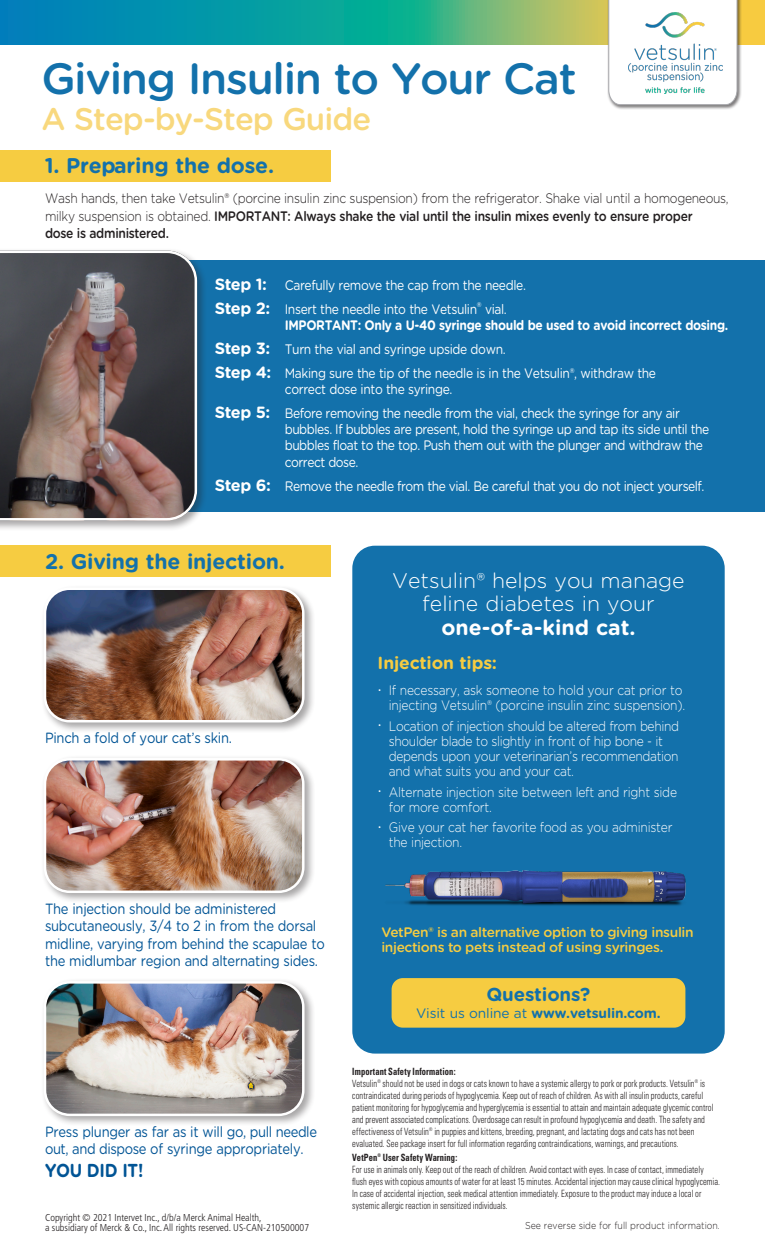
<style>
.page{position:relative;width:765px;height:1260px;background:#fff}
.page>*{position:absolute;margin:0;border:0;box-sizing:border-box;transform-origin:0 0}
.t1{font:500 43.75px "Gotham Rounded";letter-spacing:-.03em;color:#1371ab}
.t2{font:500 31.25px "Gotham Rounded";letter-spacing:-.03em;color:#f8d87d}
.t3{font:300 21.25px/23.8px "Gotham Rounded";color:#fff;text-align:center}
.t4{font:700 21.25px "Gotham Rounded";letter-spacing:-.01em;color:#1371ab}
.t5{font:700 18.75px "Gotham Rounded";letter-spacing:-.01em;color:#1371ab}
.t6{font:700 18.75px "Gotham Rounded";letter-spacing:-.02em;color:#005495;scale:.88 1}
.t7{font:700 17.5px "Gotham Rounded";letter-spacing:-.01em;color:#f6cc41}
.t8{font:14.75px/17.5px "Gotham Rounded";letter-spacing:-.02em;color:#005495;scale:.88 1}
.t9{font:13.75px/16.2px "Gotham Rounded";letter-spacing:-.04em;color:#fff;scale:.88 1}
.t10{font:300 13.75px/15px "Gotham Rounded";letter-spacing:-.02em;color:#fff;scale:.88 1}
.t11{font:300 13.75px/17.5px "Gotham Rounded";letter-spacing:-.025em;color:#231f20;scale:.88 1}
.t12{font:700 13.75px/16.2px "Gotham Rounded";letter-spacing:-.03em;color:#fff;scale:.88 1}
.t13{font:500 13.75px/15px "Gotham Rounded";letter-spacing:-.025em;color:#f6cc41}
.t14{font:700 13.75px "Gotham Rounded";letter-spacing:-.01em;color:#1371ab}
.t15{font:300 condensed 10px/11.9px "Univers";letter-spacing:.005em;color:#231f20;scale:.85 1}
.questions{font:300 condensed 10px/10px "Frutiger LT Std";color:#231f20}
.t16{font:700 condensed 10px "Univers";letter-spacing:.015em;color:#231f20;scale:.85 1}
.t17{font:300 10px "Gotham Rounded";color:#231f20;scale:.88 1}
.s1{font-weight:500}
.s2{font-weight:700;font-size:16.25px}
.s3{font-size:16.25px}
.s4{font-weight:400}
.s5{font-weight:700}
.s6{font-family:"Carta Std";font-weight:400;font-size:15px}
</style>
<div class="page">
<svg style="left:0;top:0;width:765px;height:45px"></svg>
<div style="left:607px;top:0;width:135px;height:110px;background:#231f20;opacity:.59"></div>
<svg style="left:608px;top:0;width:130px;height:105px"></svg>
<img style="left:629px;top:12px;width:93px;height:81px">
<div style="left:0;top:150px;width:330px;height:31px;background:#f6cc41"></div>
<div style="left:0;top:546px;width:330px;height:31px;background:#f6cc41"></div>
<div style="left:134px;top:260px;width:631px;height:251px;background:#1371ab"></div>
<div style="left:0;top:248px;width:208px;height:284px;background:#231f20;opacity:.4"></div>
<svg style="left:0;top:251px;width:197px;height:270px"></svg>
<div style="left:41px;top:585px;width:274px;height:148px;background:#231f20;opacity:.4"></div>
<img style="left:45px;top:589px;width:258px;height:132px">
<div style="left:44px;top:587px;width:261px;height:135px;border:2px solid #fff;border-radius:25px"></div>
<div style="left:41px;top:978px;width:274px;height:149px;background:#231f20;opacity:.4"></div>
<img style="left:45px;top:982px;width:258px;height:133px">
<div style="left:44px;top:981px;width:261px;height:135px;border:2px solid #fff;border-radius:25px"></div>
<div style="left:41px;top:755px;width:274px;height:149px;background:#231f20;opacity:.4"></div>
<img style="left:45px;top:759px;width:258px;height:133px">
<div style="left:44px;top:758px;width:261px;height:135px;border:2px solid #fff;border-radius:25px"></div>
<div style="left:352px;top:546px;width:373px;height:508px;background:#1371ab;border-radius:22px"></div>
<div style="left:392px;top:978px;width:293px;height:50px;background:#f6cc41;border-radius:11px"></div>
<img style="left:385px;top:870px;width:301px;height:36px">
<p class="t1" style="left:41px;top:47px;width:537px">Giving Insulin to Your Cat</p>
<p class="t2" style="left:41px;top:97px;width:331px">A Step-by-Step Guide</p>
<p class="t4" style="left:45px;top:150px;width:231px">1. Preparing the dose.</p>
<p class="t11" style="left:45px;top:189px;width:778px">Wash hands, then take Vetsulin® (porcine insulin zinc suspension) from the refrigerator. Shake vial until a homogeneous, milky suspension is obtained. <span class="s1">IMPORTANT: Always shake the vial until the insulin mixes evenly to ensure proper<br>dose is administered.</span></p>
<p class="t9" style="left:215px;top:276px;width:355px"><span class="s2">Step 1:</span> Carefully remove the cap from the needle.</p>
<p class="t12" style="left:285px;top:300px;width:506px;text-indent:-70px"><span class="s3">Step 2:</span> <span class="s4">Insert the needle into the Vetsulin® vial.<br></span>IMPORTANT: Only a U-40 syringe should be used to avoid incorrect dosing.</p>
<p class="t9" style="left:215px;top:340px;width:332px"><span class="s2">Step 3:</span> Turn the vial and syringe upside down.</p>
<p class="t9" style="left:285px;top:364px;width:424px;text-indent:-70px"><span class="s2">Step 4:</span> Making sure the tip of the needle is in the Vetsulin®, withdraw the correct dose into the syringe.</p>
<p class="t9" style="left:285px;top:404px;width:484px;text-indent:-70px"><span class="s2">Step 5:</span> Before removing the needle from the vial, check the syringe for any air bubbles. If bubbles are present, hold the syringe up and tap its side until the bubbles float to the top. Push them out with the plunger and withdraw the correct dose.</p>
<p class="t9" style="left:215px;top:477px;width:558px"><span class="s2">Step 6:</span> Remove the needle from the vial. Be careful that you do not inject yourself.</p>
<p class="t4" style="left:45px;top:546px;width:242px">2. Giving the injection.</p>
<p class="t8" style="left:45px;top:728px;width:214px">Pinch a fold of your cat’s skin.</p>
<p class="t8" style="left:45px;top:899px;width:319px">The injection should be administered subcutaneously, 3/4 to 2 in from the dorsal midline, varying from behind the scapulae to the midlumbar region and alternating sides.</p>
<p class="t8" style="left:45px;top:1122px;width:311px">Press plunger as far as it will go, pull needle out, and dispose of syringe appropriately.</p>
<p class="t6" style="left:45px;top:1156px;width:113px">YOU DID IT!</p>
<p class="questions" style="left:45px;top:1213px;width:266px">Copyright © 2021 Intervet Inc., d/b/a Merck Animal Health,<br>a subsidiary of Merck &amp; Co., Inc. All rights reserved. US-CAN-210500007</p>
<p class="t3" style="left:392px;top:567px;width:294px">Vetsulin® helps you manage feline diabetes in your <span class="s5">one-of-a-kind cat.</span></p>
<p class="t7" style="left:378px;top:650px;width:121px">Injection tips:</p>
<p class="t10" style="left:378px;top:682px;width:351px;text-align:right"><span class="s6">•</span> If necessary, ask someone to hold your cat prior to injecting Vetsulin® (porcine insulin zinc suspension).</p>
<p class="t10" style="left:389px;top:718px;width:331px;text-indent:-11px"><span class="s6">•</span> Location of injection should be altered from behind shoulder blade to slightly in front of hip bone - it depends upon your veterinarian’s recommendation and what suits you and your cat.</p>
<p class="t10" style="left:389px;top:784px;width:329px;text-indent:-11px"><span class="s6">•</span> Alternate injection site between left and right side for more comfort.</p>
<p class="t10" style="left:389px;top:819px;width:324px;text-indent:-11px"><span class="s6">•</span> Give your cat her favorite food as you administer the injection.</p>
<p class="t13" style="left:381px;top:924px;width:314px">VetPen® is an alternative option to giving insulin injections to pets instead of using syringes.</p>
<p class="t5" style="left:487px;top:981px;width:106px">Questions?</p>
<p class="t14" style="left:416px;top:1003px;width:246px"><span class="s4">Visit us online at</span> www.vetsulin.com.</p>
<p class="t16" style="left:352px;top:1066px;width:123px">Important Safety Information:</p>
<p class="t15" style="left:352px;top:1078px;width:427px">Vetsulin<sup>®</sup> should not be used in dogs or cats known to have a systemic allergy to pork or pork products. Vetsulin<sup>®</sup> is contraindicated during periods of hypoglycemia. Keep out of reach of children. As with all insulin products, careful patient monitoring for hypoglycemia and hyperglycemia is essential to attain and maintain adequate glycemic control and prevent associated complications. Overdosage can result in profound hypoglycemia and death. The safety and effectiveness of Vetsulin<sup>®</sup> in puppies and kittens, breeding, pregnant, and lactating dogs and cats has not been evaluated. See package insert for full information regarding contraindications, warnings, and precautions.</p>
<p class="t16" style="left:352px;top:1152px;width:125px">VetPen<sup>®</sup> User Safety Warning:</p>
<p class="t15" style="left:352px;top:1164px;width:434px">For use in animals only. Keep out of the reach of children. Avoid contact with eyes. In case of contact, immediately flush eyes with copious amounts of water for at least 15 minutes. Accidental injection may cause clinical hypoglycemia.<br>In case of accidental injection, seek medical attention immediately. Exposure to the product may induce a local or systemic allergic reaction in sensitized individuals.</p>
<p class="t17" style="left:525px;top:1219px;width:223px">See reverse side for full product information.</p>
</div>
